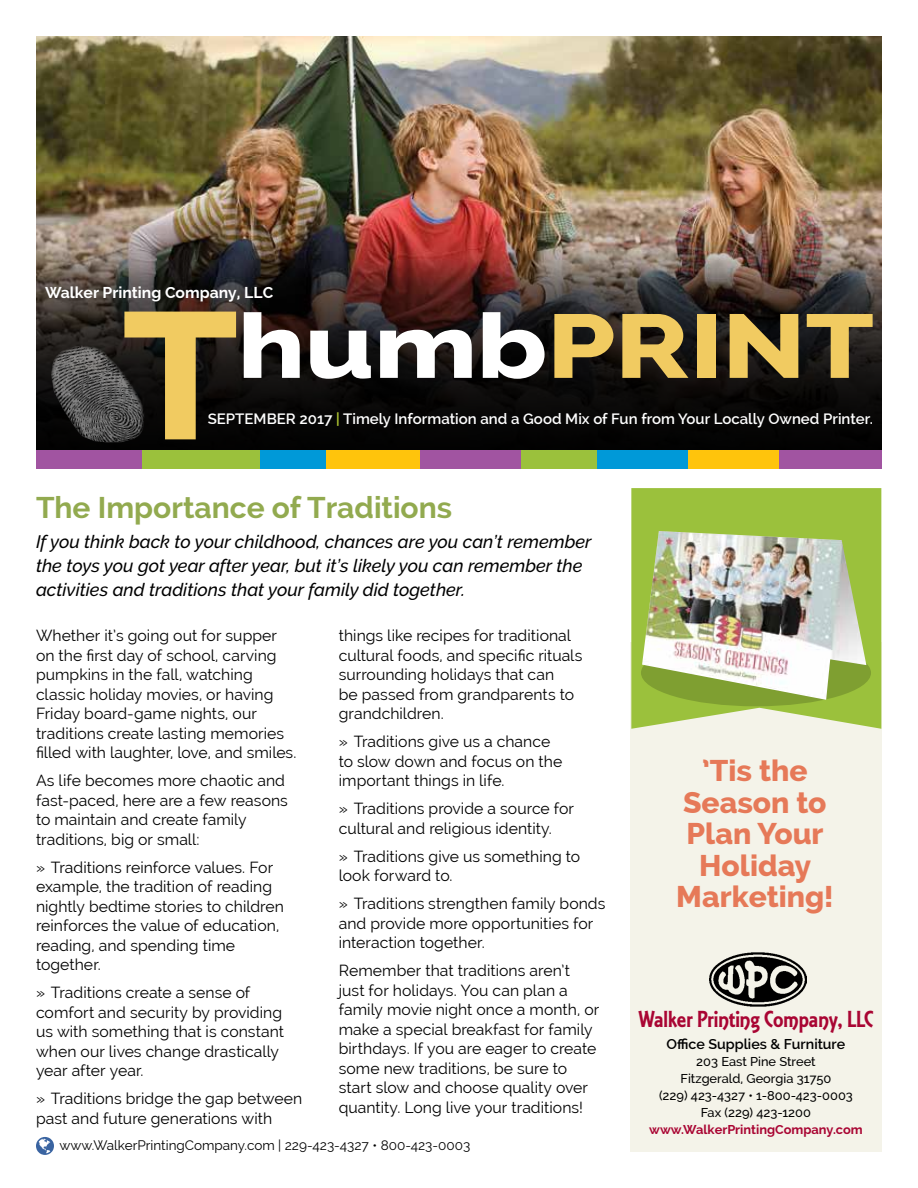
<style>
.page{position:relative;width:918px;height:1188px;background:#fff}
.page>*{position:absolute;margin:0;border:0;box-sizing:border-box;transform-origin:0 0}
.t1{font:800 90px "Raleway";letter-spacing:-.005em;color:#f1cb61;scale:1.23 1}
.t2{font:800 30px/31.5px "Raleway";color:#e67958;text-align:center}
.t3{font:700 30px "Raleway";color:#92aa4f}
.t4{font:24.15px "Equinox Plain";color:#a90533;scale:.95 1}
.t5{font:italic 500 18px/24px "Raleway";color:#000}
.t6{font:15.75px/19.5px "Raleway";letter-spacing:.005em;color:#000}
.t7{font:700 15.75px "Raleway";color:#fff}
.t8{font:600 15px "Raleway";color:#fff}
.t9{font:600 14.25px "Raleway";color:#000}
.t10{font:13.5px "Raleway";color:#000}
.t11{font:500 12.9px/17.1px "Raleway";color:#000;text-align:center}
.t12{font:700 12.9px "Raleway";color:#a90533}
.s1{font-size:180px}
.s2{color:#fff}
.s3{color:#b5cc34}
</style>
<div class="page">
<div style="left:630px;top:643px;width:252px;height:509px;background:#f4f3e9"></div>
<img style="left:36px;top:36px;width:845px;height:152px">
<img style="left:36px;top:188px;width:845px;height:262px">
<svg style="left:36px;top:1137px;width:18px;height:18px"></svg>
<img style="left:709px;top:953px;width:98px;height:53px">
<img style="left:51px;top:344px;width:94px;height:98px">
<div style="left:36px;top:450px;width:124px;height:19px;background:#a154a1"></div>
<div style="left:142px;top:450px;width:124px;height:19px;background:#9bc13c"></div>
<div style="left:486px;top:450px;width:124px;height:19px;background:#9bc13c"></div>
<div style="left:260px;top:450px;width:67px;height:19px;background:#0099d8"></div>
<div style="left:327px;top:450px;width:109px;height:19px;background:#ffc40c"></div>
<div style="left:683px;top:450px;width:101px;height:19px;background:#ffc40c"></div>
<div style="left:420px;top:450px;width:101px;height:19px;background:#a154a1"></div>
<div style="left:780px;top:450px;width:102px;height:19px;background:#a154a1"></div>
<div style="left:597px;top:450px;width:91px;height:19px;background:#0099d8"></div>
<svg style="left:631px;top:488px;width:250px;height:241px;background:#a6c752"></svg>
<div style="left:641px;top:639px;width:230px;height:67px;background:#7f9f31;border-radius:50%"></div>
<img style="left:642px;top:531px;width:224px;height:169px">
<p class="t7" style="left:45px;top:284px;width:230px">Walker Printing Company, LLC</p>
<h1 class="t1" style="left:122px;top:295px;width:593px"><span class="s1">T</span><span class="s2">humb</span>Print</h1>
<p class="t8" style="left:208px;top:410px;width:667px">SEPTEMBER 2017 <span class="s3">|</span> Timely Information and a Good Mix of Fun from Your Locally Owned Printer.</p>
<h2 class="t3" style="left:36px;top:491px;width:418px">The Importance of Traditions</h2>
<p class="t5" style="left:36px;top:530px;width:557px">If you think back to your childhood, chances are you can’t remember the toys you got year after year, but it’s likely you can remember the activities and traditions that your family did together.</p>
<p class="t6" style="left:36px;top:626px;width:262px">Whether it’s going out for supper on the first day of school, carving pumpkins in the fall, watching classic holiday movies, or having Friday board-game nights, our traditions create lasting memories filled with laughter, love, and smiles.</p>
<p class="t6" style="left:36px;top:771px;width:253px">As life becomes more chaotic and fast-paced, here are a few reasons to maintain and create family traditions, big or small:</p>
<p class="t6" style="left:36px;top:857px;width:249px">» Traditions reinforce values. For example, the tradition of reading nightly bedtime stories to children reinforces the value of education, reading, and spending time together.</p>
<p class="t6" style="left:36px;top:983px;width:250px">» Traditions create a sense of comfort and security by providing us with something that is constant when our lives change drastically year after year.</p>
<p class="t6" style="left:36px;top:1089px;width:268px">» Traditions bridge the gap between past and future generations with</p>
<p class="t6" style="left:339px;top:626px;width:245px">things like recipes for traditional cultural foods, and specific rituals surrounding holidays that can<br>be passed from grandparents to grandchildren.</p>
<p class="t6" style="left:339px;top:732px;width:225px">» Traditions give us a chance to slow down and focus on the important things in life.</p>
<p class="t6" style="left:339px;top:799px;width:237px">» Traditions provide a source for cultural and religious identity.</p>
<p class="t6" style="left:339px;top:846px;width:243px">» Traditions give us something to look forward to.</p>
<p class="t6" style="left:339px;top:894px;width:268px">» Traditions strengthen family bonds and provide more opportunities for interaction together.</p>
<p class="t6" style="left:339px;top:961px;width:262px">Remember that traditions aren’t just for holidays. You can plan a family movie night once a month, or make a special breakfast for family birthdays. If you are eager to create some new traditions, be sure to start slow and choose quality over quantity. Long live your traditions!</p>
<p class="t10" style="left:59px;top:1138px;width:412px">www.WalkerPrintingCompany.com | 229-423-4327 • 800-423-0003</p>
<h2 class="t2" style="left:676px;top:755px;width:159px">’Tis the<br>Season to<br>Plan Your<br>Holiday<br>Marketing!</h2>
<h3 class="t4" style="left:639px;top:1005px;width:249px">Walker Printing Company, LLC</h3>
<p class="t9" style="left:667px;top:1035px;width:180px">Office Supplies &amp; Furniture</p>
<p class="t11" style="left:659px;top:1053px;width:195px">203 East Pine Street<br>Fitzgerald, Georgia 31750<br>(229) 423-4327 • 1-800-423-0003<br>Fax (229) 423-1200</p>
<p class="t12" style="left:649px;top:1122px;width:215px">www.WalkerPrintingCompany.com</p>
</div>
